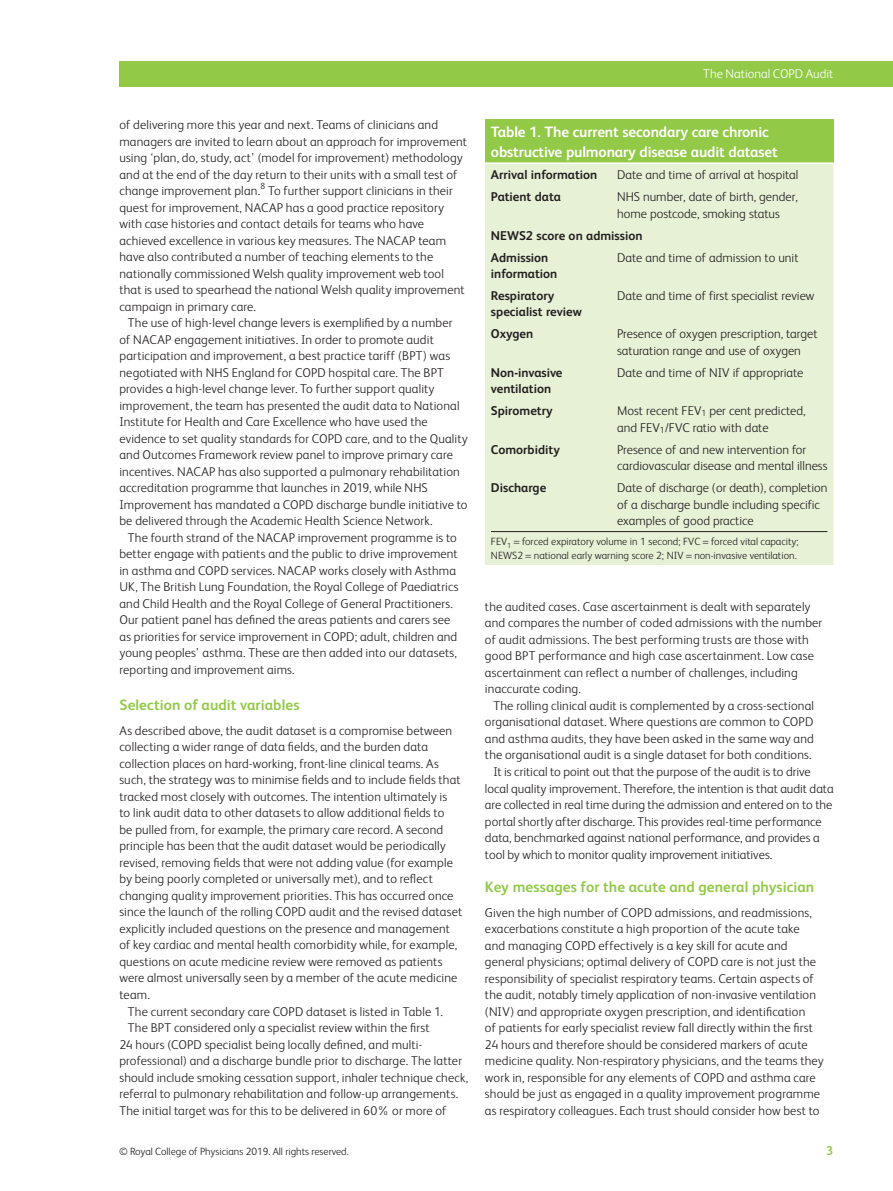
<style>
.page{position:relative;width:893px;height:1191px;background:#fff}
.page>*{position:absolute;margin:0;border:0;box-sizing:border-box;transform-origin:0 0}
.table-wrap_caption_P{font:700 15px/20.2px "FS Albert";letter-spacing:-.01em;color:#fff}
.body_H1{font:700 15px "FS Albert";letter-spacing:.005em;color:#92c947}
.body_sec_P_Indent{font:300 12.75px/16.5px "FS Albert";letter-spacing:.01em;color:#231f20}
.body_sec_P_noIndent{font:300 12.75px/16.5px "FS Albert";letter-spacing:.01em;color:#231f20}
.tbody_left{font:300 12.75px/16.5px "FS Albert";color:#231f20}
.tbody_left-2{font:700 12.75px/16.5px "FS Albert";color:#231f20}
.t1{font:300 12.75px "FS Albert";letter-spacing:.005em;color:#fff}
.t2{font:700 12.75px "FS Albert";color:#92c947}
.table-wrap-foot_fn_P{font:300 10.5px/13.5px "FS Albert";color:#231f20}
</style>
<div class="page">
<div style="left:119px;top:62px;width:774px;height:25px;background:#92c947"></div>
<div style="left:485px;top:119px;width:348px;height:44px;background:#92c947"></div>
<div style="left:485px;top:164px;width:348px;height:401px;background:#e6f1d6"></div>
<hr style="left:485px;top:162px;width:126px;height:2px;background:#fff">
<hr style="left:611px;top:162px;width:222px;height:2px;background:#fff">
<hr style="left:491px;top:531px;width:336px;height:1px;background:#231f20">
<svg style="left:514px;top:541px;width:5px;height:3px"></svg>
<svg style="left:703px;top:541px;width:6px;height:3px"></svg>
<svg style="left:686px;top:555px;width:6px;height:2px"></svg>
<p class="body_sec_P_Indent" style="left:119px;top:116px;width:349px">of delivering more this year and next. Teams of clinicians and managers are invited to learn about an approach for improvement using ‘plan, do, study, act’ (model for improvement) methodology and at the end of the day return to their units with a small test of change improvement plan.<sup>8</sup> To further support clinicians in their quest for improvement, NACAP has a good practice repository with case histories and contact details for teams who have achieved excellence in various key measures. The NACAP team have also contributed a number of teaching elements to the nationally commissioned Welsh quality improvement web tool that is used to spearhead the national Welsh quality improvement campaign in primary care.</p>
<p class="body_sec_P_Indent" style="left:119px;top:314px;width:350px;text-indent:9px">The use of high-level change levers is exemplified by a number<br>of NACAP engagement initiatives. In order to promote audit participation and improvement, a best practice tariff (BPT) was negotiated with NHS England for COPD hospital care. The BPT provides a high-level change lever. To further support quality improvement, the team has presented the audit data to National Institute for Health and Care Excellence who have used the evidence to set quality standards for COPD care, and to the Quality and Outcomes Framework review panel to improve primary care incentives. NACAP has also supported a pulmonary rehabilitation accreditation programme that launches in 2019, while NHS Improvement has mandated a COPD discharge bundle initiative to be delivered through the Academic Health Science Network.</p>
<p class="body_sec_P_Indent" style="left:119px;top:529px;width:341px;text-indent:9px">The fourth strand of the NACAP improvement programme is to better engage with patients and the public to drive improvement in asthma and COPD services. NACAP works closely with Asthma UK, The British Lung Foundation, the Royal College of Paediatrics and Child Health and the Royal College of General Practitioners.<br>Our patient panel has defined the areas patients and carers see as priorities for service improvement in COPD; adult, children and young peoples’ asthma. These are then added into our datasets, reporting and improvement aims.</p>
<p class="body_H1" style="left:119px;top:696px;width:182px">Selection of audit variables</p>
<p class="body_sec_P_noIndent" style="left:119px;top:722px;width:344px">As described above, the audit dataset is a compromise between collecting a wider range of data fields, and the burden data collection places on hard-working, front-line clinical teams. As such, the strategy was to minimise fields and to include fields that tracked most closely with outcomes. The intention ultimately is<br>to link audit data to other datasets to allow additional fields to<br>be pulled from, for example, the primary care record. A second principle has been that the audit dataset would be periodically revised, removing fields that were not adding value (for example by being poorly completed or universally met), and to reflect changing quality improvement priorities. This has occurred once since the launch of the rolling COPD audit and the revised dataset explicitly included questions on the presence and management of key cardiac and mental health comorbidity while, for example, questions on acute medicine review were removed as patients were almost universally seen by a member of the acute medicine team.</p>
<p class="body_sec_P_Indent" style="left:128px;top:1002px;width:317px">The current secondary care COPD dataset is listed in Table 1.</p>
<p class="body_sec_P_Indent" style="left:119px;top:1019px;width:350px;text-indent:9px">The BPT considered only a specialist review within the first<br>24 hours (COPD specialist being locally defined, and multi&shy;professional) and a discharge bundle prior to discharge. The latter should include smoking cessation support, inhaler technique check, referral to pulmonary rehabilitation and follow-up arrangements.<br>The initial target was for this to be delivered in 60% or more of</p>
<p class="t1" style="left:703px;top:66px;width:132px">The National COPD Audit</p>
<p class="table-wrap_caption_P" style="left:491px;top:121px;width:288px">Table 1. The current secondary care chronic obstructive pulmonary disease audit dataset</p>
<p class="tbody_left-2" style="left:491px;top:166px;width:108px">Arrival information</p>
<p class="tbody_left" style="left:617px;top:166px;width:183px">Date and time of arrival at hospital</p>
<p class="tbody_left-2" style="left:491px;top:188px;width:71px">Patient data</p>
<p class="tbody_left" style="left:617px;top:188px;width:182px">NHS number, date of birth, gender, home postcode, smoking status</p>
<p class="tbody_left-2" style="left:491px;top:227px;width:153px">NEWS2 score on admission</p>
<p class="tbody_left-2" style="left:491px;top:249px;width:68px">Admission information</p>
<p class="tbody_left" style="left:617px;top:249px;width:183px">Date and time of admission to unit</p>
<p class="tbody_left-2" style="left:491px;top:287px;width:92px">Respiratory specialist review</p>
<p class="tbody_left" style="left:617px;top:287px;width:199px">Date and time of first specialist review</p>
<p class="tbody_left-2" style="left:491px;top:326px;width:44px">Oxygen</p>
<p class="tbody_left" style="left:617px;top:326px;width:202px">Presence of oxygen prescription, target saturation range and use of oxygen</p>
<p class="tbody_left-2" style="left:491px;top:364px;width:73px">Non-invasive ventilation</p>
<p class="tbody_left" style="left:617px;top:364px;width:188px">Date and time of NIV if appropriate</p>
<p class="tbody_left-2" style="left:491px;top:402px;width:63px">Spirometry</p>
<p class="tbody_left" style="left:617px;top:402px;width:190px">Most recent FEV<sub>1</sub> per cent predicted, and FEV<sub>1</sub>/FVC ratio with date</p>
<p class="tbody_left-2" style="left:491px;top:441px;width:70px">Comorbidity</p>
<p class="tbody_left" style="left:617px;top:441px;width:212px">Presence of and new intervention for cardiovascular disease and mental illness</p>
<p class="tbody_left-2" style="left:491px;top:479px;width:57px">Discharge</p>
<p class="tbody_left" style="left:617px;top:479px;width:212px">Date of discharge (or death), completion of a discharge bundle including specific examples of good practice</p>
<p class="table-wrap-foot_fn_P" style="left:491px;top:535px;width:309px">FEV<sub>1</sub> forced expiratory volume in 1 second; FVC forced vital capacity;<br>NEWS2 national early warning score 2; NIV non-invasive ventilation.</p>
<p class="body_sec_P_Indent" style="left:485px;top:598px;width:339px">the audited cases. Case ascertainment is dealt with separately and compares the number of coded admissions with the number of audit admissions. The best performing trusts are those with good BPT performance and high case ascertainment. Low case ascertainment can reflect a number of challenges, including inaccurate coding.</p>
<p class="body_sec_P_Indent" style="left:485px;top:697px;width:331px;text-align:justify;text-indent:9px">The rolling clinical audit is complemented by a cross-sectional organisational dataset. Where questions are common to COPD and asthma audits, they have been asked in the same way and the organisational audit is a single dataset for both conditions.</p>
<p class="body_sec_P_Indent" style="left:485px;top:763px;width:350px;text-indent:9px">It is critical to point out that the purpose of the audit is to drive local quality improvement. Therefore, the intention is that audit data are collected in real time during the admission and entered on to the portal shortly after discharge. This provides real-time performance data, benchmarked against national performance, and provides a tool by which to monitor quality improvement initiatives.</p>
<p class="body_H1" style="left:485px;top:877px;width:331px">Key messages for the acute and general physician</p>
<p class="body_sec_P_noIndent" style="left:485px;top:904px;width:340px">Given the high number of COPD admissions, and readmissions, exacerbations constitute a high proportion of the acute take<br>and managing COPD effectively is a key skill for acute and general physicians; optimal delivery of COPD care is not just the responsibility of specialist respiratory teams. Certain aspects of the audit, notably timely application of non-invasive ventilation (NIV) and appropriate oxygen prescription, and identification<br>of patients for early specialist review fall directly within the first 24 hours and therefore should be considered markers of acute medicine quality. Non-respiratory physicians, and the teams they work in, responsible for any elements of COPD and asthma care should be just as engaged in a quality improvement programme as respiratory colleagues. Each trust should consider how best to</p>
<p class="table-wrap-foot_fn_P" style="left:119px;top:1144px;width:231px">© Royal College of Physicians 2019. All rights reserved.</p>
<p class="t2" style="left:826px;top:1143px;width:9px">3</p>
</div>
